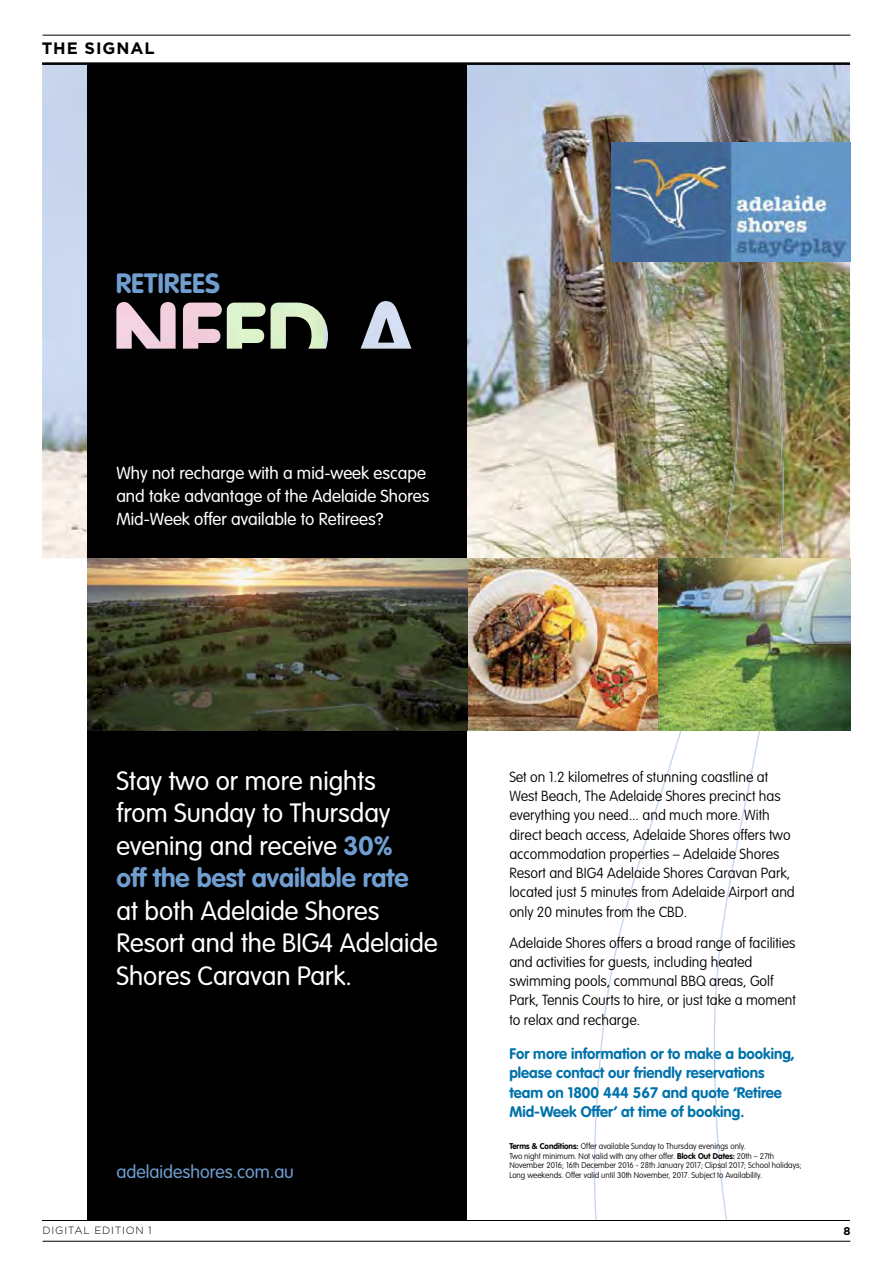
<style>
.page{position:relative;width:893px;height:1263px;background:#fff}
.page>*{position:absolute;margin:0;border:0;box-sizing:border-box;transform-origin:0 0}
.t1{font:700 27.6px "VAG Rounded";color:#709ed1}
.t2{font:300 26.1px/32.4px "VAG Rounded";color:#fff}
.t3{font:300 17.85px "VAG Rounded";color:#709ed1}
.t4{font:300 17.25px/23.1px "VAG Rounded";color:#fff}
.t5{font:700 16.5px "Gotham";letter-spacing:.055em;color:#000}
.t6{font:700 15.15px/19.2px "VAG Rounded";color:#0072ab}
.t7{font:100 14.4px/19.2px "VAG Rounded";color:#000}
.t8{font:700 11.25px "Gotham";color:#000}
.t9{font:300 10.5px "Gotham";letter-spacing:.075em;color:#000}
.t10{font:100 8.25px/9.6px "VAG Rounded";color:#000}
.s1{font-weight:700;color:#709ed1}
.s2{font-weight:700}
</style>
<div class="page">
<hr style="left:43px;top:1220px;width:807px;height:1px;background:#000">
<hr style="left:43px;top:1241px;width:807px;height:1px;background:#000">
<hr style="left:43px;top:35px;width:807px;height:1px;background:#000">
<img style="left:42px;top:65px;width:808px;height:493px">
<div style="left:87px;top:63px;width:380px;height:1157px;background:#000"></div>
<svg style="left:724px;top:731px;width:36px;height:489px"></svg>
<img style="left:742px;top:68px;width:41px;height:490px">
<svg style="left:594px;top:731px;width:130px;height:489px"></svg>
<img style="left:703px;top:68px;width:39px;height:490px">
<img style="left:702px;top:65px;width:5px;height:14px">
<img style="left:116px;top:301px;width:296px;height:48px">
<img style="left:611px;top:142px;width:239px;height:119px">
<img style="left:87px;top:558px;width:763px;height:173px">
<hr style="left:42px;top:62px;width:808px;height:3px;background:#000">
<p class="t5" style="left:42px;top:37px;width:114px">THE SIGNAL</p>
<h1 class="t1" style="left:116px;top:267px;width:106px">RETIREES</h1>
<p class="t4" style="left:116px;top:461px;width:315px">Why not recharge with a mid-week escape and take advantage of the Adelaide Shores<br>Mid-Week offer available to Retirees?</p>
<h2 class="t2" style="left:117px;top:764px;width:293px">Stay two or more nights from Sunday to Thursday evening and receive <span class="s1">30% off the best available rate</span></h2>
<h2 class="t2" style="left:117px;top:894px;width:323px">at both Adelaide Shores<br>Resort and the BIG4 Adelaide<br>Shores Caravan Park.</h2>
<p class="t3" style="left:117px;top:1161px;width:179px">adelaideshores.com.au</p>
<p class="t7" style="left:509px;top:767px;width:287px">Set on 1.2 kilometres of stunning coastline at West Beach, The Adelaide Shores precinct has everything you need... and much more. With direct beach access, Adelaide Shores offers two accommodation properties – Adelaide Shores Resort and BIG4 Adelaide Shores Caravan Park, located just 5 minutes from Adelaide Airport and only 20 minutes from the CBD.</p>
<p class="t7" style="left:509px;top:933px;width:288px">Adelaide Shores offers a broad range of facilities and activities for guests, including heated swimming pools, communal BBQ areas, Golf Park, Tennis Courts to hire, or just take a moment to relax and recharge.</p>
<p class="t6" style="left:509px;top:1044px;width:287px">For more information or to make a booking, please contact our friendly reservations team on 1800 444 567 and quote ‘Retiree Mid-Week Offer’ at time of booking.</p>
<p class="t10" style="left:509px;top:1141px;width:294px"><span class="s2">Terms &amp; Conditions:</span> Offer available Sunday to Thursday evenings only.<br>Two night minimum. Not valid with any other offer. <span class="s2">Block Out Dates:</span> 20th – 27th November 2016; 16th December 2016 - 28th January 2017; Clipsal 2017; School holidays; Long weekends. Offer valid until 30th November, 2017. Subject to Availability.</p>
<p class="t9" style="left:43px;top:1225px;width:111px">DIGITAL EDITION 1</p>
<p class="t8" style="left:843px;top:1223px;width:9px">8</p>
</div>
